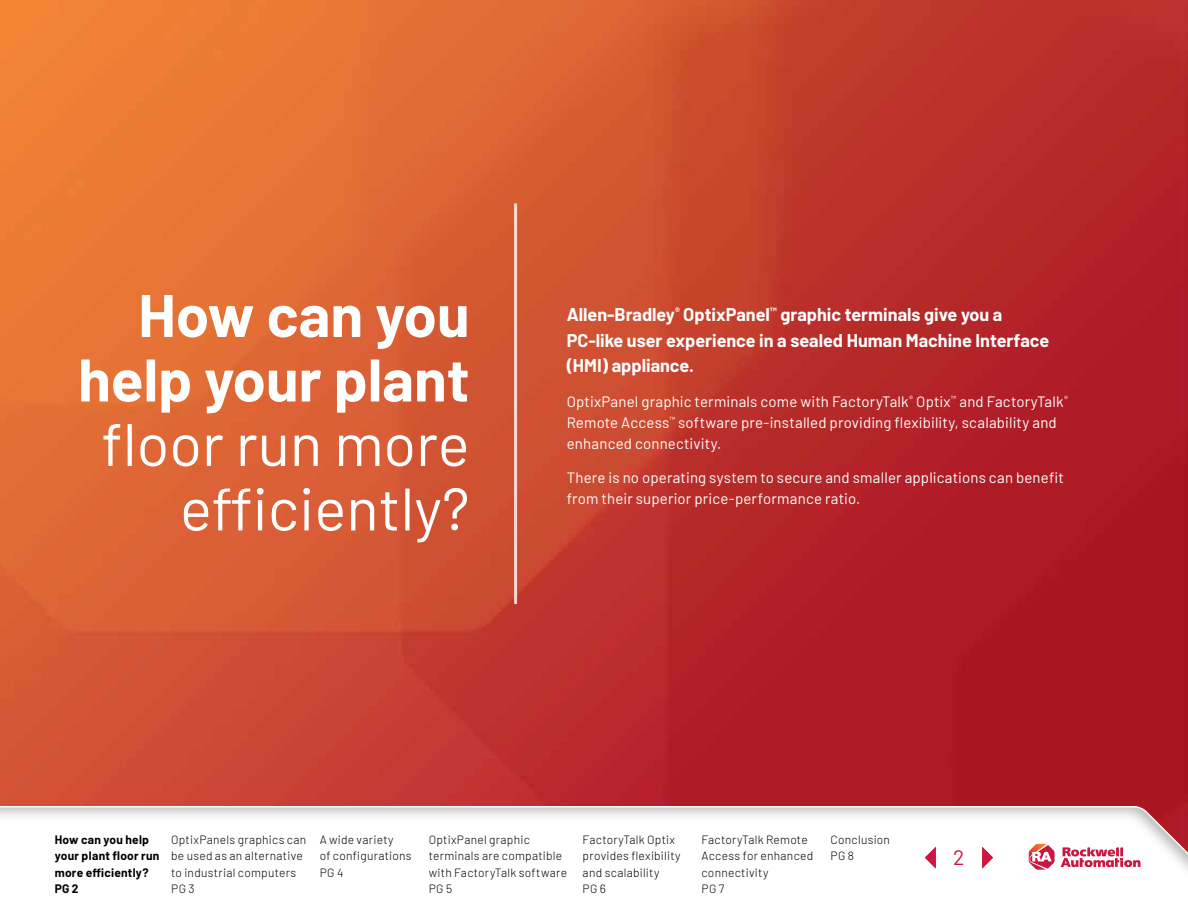
<style>
.page{position:relative;width:1188px;height:918px;background:#fff}
.page>*{position:absolute;margin:0;border:0;box-sizing:border-box;transform-origin:0 0}
.t1{font:60px/64.5px "Barlow";color:#fff;text-align:right}
.t2{font:700 60px/64.5px "Barlow";color:#fff;text-align:right}
.t3{font:21px "Barlow";color:#cd163f}
.t4{font:700 18px/25.5px "Barlow";color:#fff}
.t5{font:15px/21px "Barlow";letter-spacing:.01em;color:#fff}
.t6{font:300 12px/16.5px "Barlow";letter-spacing:.025em;color:#000}
.t7{font:700 12px/16.5px "Barlow";letter-spacing:.02em;color:#000}
</style>
<div class="page">
<img style="left:0;top:0;width:1188px;height:804px">
<hr style="left:514px;top:203px;width:3px;height:401px;background:#fff">
<svg style="left:0;top:805px;width:1188px;height:66px"></svg>
<svg style="left:1061px;top:847px;width:79px;height:20px"></svg>
<svg style="left:1029px;top:844px;width:26px;height:26px"></svg>
<svg style="left:982px;top:847px;width:11px;height:22px"></svg>
<svg style="left:925px;top:847px;width:11px;height:22px"></svg>
<h1 class="t2" style="left:78px;top:279px;width:393px">How can you help your plant</h1>
<h1 class="t1" style="left:101px;top:408px;width:370px">floor run more efficiently?</h1>
<h3 class="t4" style="left:567px;top:301px;width:484px">Allen-Bradley<sup>®</sup> OptixPanel<sup>™</sup> graphic terminals give you a<br>PC-like user experience in a sealed Human Machine Interface (HMI) appliance.</h3>
<p class="t5" style="left:567px;top:390px;width:503px">OptixPanel graphic terminals come with FactoryTalk<sup>®</sup> Optix<sup>™</sup> and FactoryTalk<sup>®<br></sup>Remote Access<sup>™</sup> software pre-installed providing flexibility, scalability and enhanced connectivity.</p>
<p class="t5" style="left:567px;top:466px;width:499px">There is no operating system to secure and smaller applications can benefit from their superior price-performance ratio.</p>
<p class="t7" style="left:55px;top:830px;width:106px">How can you help your plant floor run more efficiently?<br>PG 2</p>
<p class="t6" style="left:171px;top:830px;width:137px">OptixPanels graphics can be used as an alternative to industrial computers<br>PG 3</p>
<p class="t6" style="left:320px;top:830px;width:93px">A wide variety<br>of configurations<br>PG 4</p>
<p class="t6" style="left:429px;top:830px;width:140px">OptixPanel graphic terminals are compatible with FactoryTalk software<br>PG 5</p>
<p class="t6" style="left:583px;top:830px;width:99px">FactoryTalk Optix provides flexibility and scalability<br>PG 6</p>
<p class="t6" style="left:701px;top:830px;width:113px">FactoryTalk Remote<br>Access for enhanced connectivity<br>PG 7</p>
<p class="t6" style="left:831px;top:830px;width:61px">Conclusion<br>PG 8</p>
<h2 class="t3" style="left:953px;top:842px;width:13px">2</h2>
</div>
